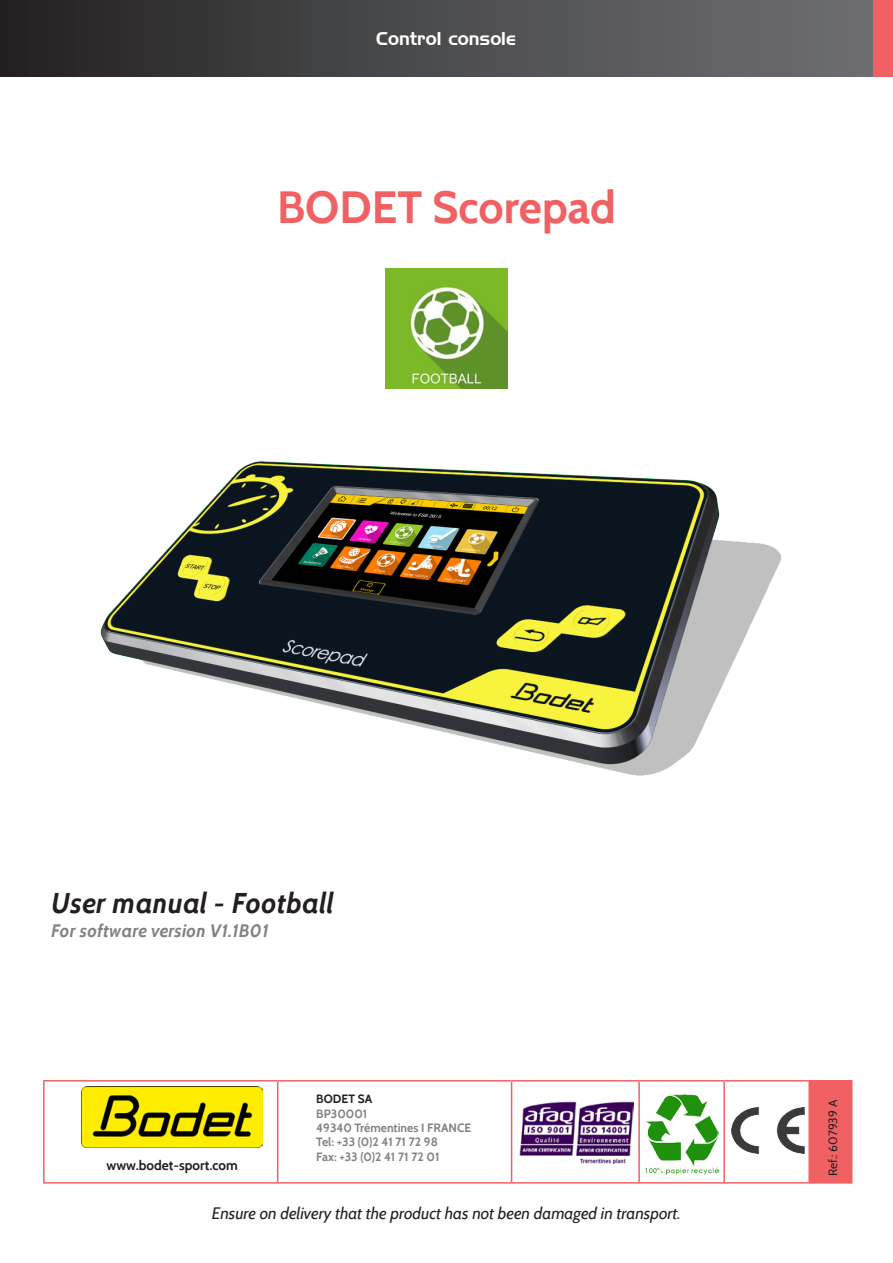
<style>
.page{position:relative;width:893px;height:1263px;background:#fff}
.page>*{position:absolute;margin:0;border:0;box-sizing:border-box;transform-origin:0 0}
.t1{font:700 45px "Cabin";color:#f16164}
.t2{font:italic 700 28.5px "Cabin";color:#231f20}
.t3{font:italic 700 18px "Cabin";color:#808285}
.t4{font:18px "Handel Gothic BT";color:#fff}
.t5{font:italic 16.5px "Cabin";color:#231f20}
.t6{font:700 13.5px "Cabin";color:#231f20}
.t7{font:700 12px "Cabin";color:#808285}
.t8{font:12px "Cabin";color:#231f20}
.t9{font:700 12px "Cabin";color:#231f20}
</style>
<div class="page">
<div style="left:809px;top:1081px;width:43px;height:102px;background:#f16164"></div>
<hr style="left:43px;top:1080px;width:235px;height:1px;background:#f16164">
<hr style="left:43px;top:1081px;width:2px;height:101px;background:#f16164">
<hr style="left:278px;top:1080px;width:234px;height:1px;background:#f16164">
<hr style="left:277px;top:1081px;width:1px;height:101px;background:#f16164">
<hr style="left:512px;top:1080px;width:127px;height:1px;background:#f16164">
<hr style="left:511px;top:1081px;width:1px;height:101px;background:#f16164">
<hr style="left:639px;top:1080px;width:85px;height:1px;background:#f16164">
<hr style="left:638px;top:1081px;width:2px;height:101px;background:#f16164">
<hr style="left:724px;top:1080px;width:85px;height:1px;background:#f16164">
<hr style="left:723px;top:1081px;width:2px;height:101px;background:#f16164">
<hr style="left:809px;top:1080px;width:43px;height:1px;background:#f16164">
<hr style="left:808px;top:1081px;width:2px;height:101px;background:#f16164">
<hr style="left:43px;top:1182px;width:235px;height:1px;background:#f16164">
<hr style="left:278px;top:1182px;width:234px;height:1px;background:#f16164">
<hr style="left:512px;top:1182px;width:127px;height:1px;background:#f16164">
<hr style="left:639px;top:1182px;width:85px;height:1px;background:#f16164">
<hr style="left:724px;top:1182px;width:85px;height:1px;background:#f16164">
<img style="left:81px;top:1086px;width:182px;height:61px">
<img style="left:520px;top:1101px;width:114px;height:62px">
<img style="left:732px;top:1108px;width:72px;height:45px">
<img style="left:646px;top:1094px;width:72px;height:80px">
<div style="left:0;top:0;width:893px;height:77px;background:linear-gradient(to right,#252323,#717376)"></div>
<div style="left:873px;top:0;width:20px;height:77px;background:#f16063"></div>
<img style="left:100px;top:268px;width:681px;height:508px">
<img style="left:386px;top:269px;width:121px;height:120px">
<p class="t4" style="left:376px;top:28px;width:141px">Control console</p>
<p class="t1" style="left:277px;top:180px;width:340px">BODET Scorepad</p>
<p class="t2" style="left:51px;top:886px;width:284px">User manual - Football</p>
<p class="t3" style="left:51px;top:920px;width:219px">For software version V1.1B01</p>
<p class="t6" style="left:107px;top:1157px;width:133px">www.bodet-sport.com</p>
<p class="t9" style="left:316px;top:1092px;width:57px">BODET SA</p>
<p class="t7" style="left:316px;top:1106px;width:52px">BP30001</p>
<p class="t7" style="left:316px;top:1120px;width:156px">49340 Trémentines I FRANCE</p>
<p class="t7" style="left:316px;top:1135px;width:123px">Tel: +33 (0)2 41 71 72 98</p>
<p class="t7" style="left:316px;top:1149px;width:125px">Fax: +33 (0)2 41 71 72 01</p>
<p class="t5" style="left:212px;top:1203px;width:470px">Ensure on delivery that the product has not been damaged in transport.</p>
<p class="t8" style="left:825px;top:1176px;width:78px;rotate:-90deg">Ref.: 607939 A</p>
</div>
